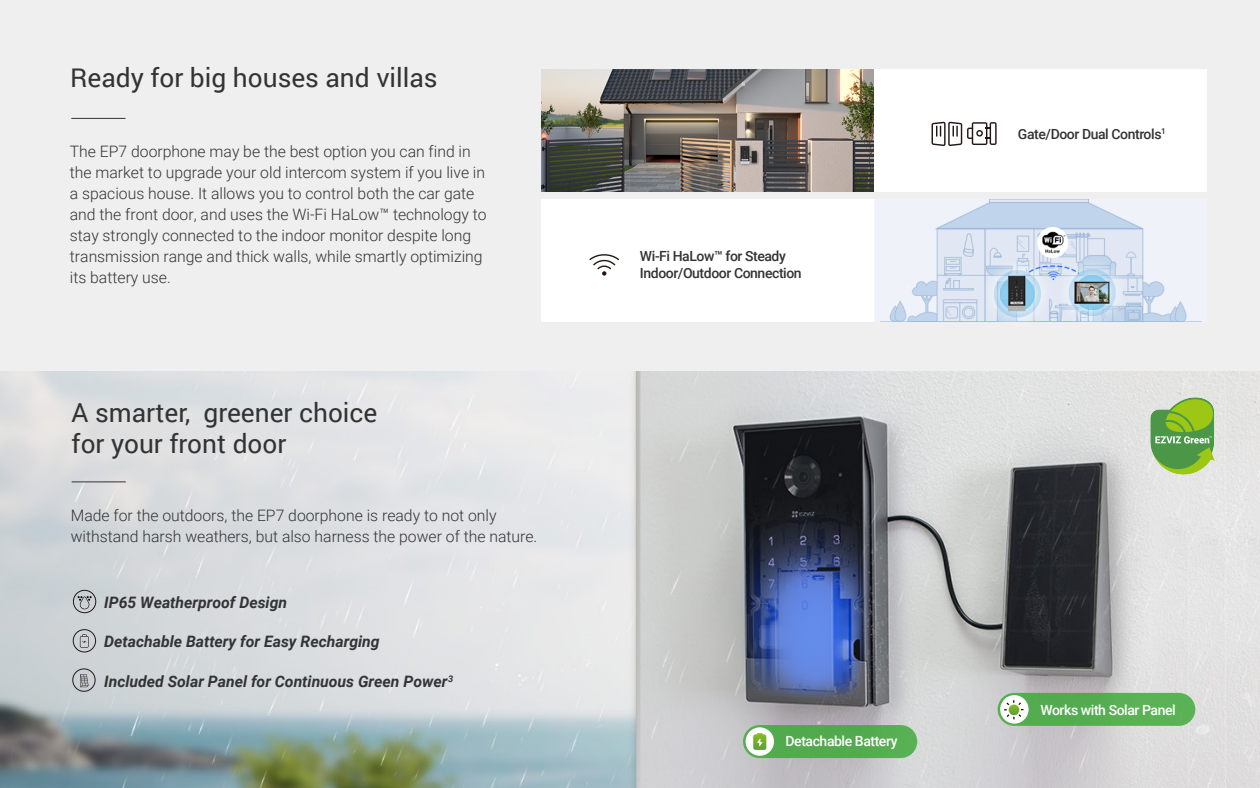
<style>
.page{position:relative;width:1260px;height:788px;background:#fff}
.page>*{position:absolute;margin:0;border:0;box-sizing:border-box;transform-origin:0 0}
.t1{font:26.25px/31.5px "Roboto";color:#333}
.t2{font:300 15.75px/21px "Roboto";color:#333}
.t3{font:italic 700 15.75px "Roboto";color:#333}
.t4{font:500 14px/16.8px "Roboto";letter-spacing:-.03em;color:#333}
.t5{font:500 14px "Roboto";letter-spacing:-.03em;color:#fff}
</style>
<div class="page">
<div style="left:0;top:0;width:1260px;height:394px;background:#efefef"></div>
<hr style="left:71px;top:118px;width:54px;height:1px;background:#333">
<img style="left:0;top:372px;width:1260px;height:416px">
<hr style="left:72px;top:481px;width:54px;height:1px;background:#333">
<img style="left:1112px;top:371px;width:140px;height:131px">
<img style="left:542px;top:69px;width:332px;height:123px">
<img style="left:880px;top:199px;width:322px;height:123px">
<div style="left:874px;top:69px;width:333px;height:123px;background:#fff"></div>
<div style="left:542px;top:199px;width:332px;height:123px;background:#fff"></div>
<svg style="left:932px;top:122px;width:65px;height:24px"></svg>
<svg style="left:589px;top:254px;width:30px;height:21px"></svg>
<div style="left:743px;top:725px;width:174px;height:33px;background:#53ab4f;border-radius:16px"></div>
<div style="left:746px;top:727px;width:28px;height:28px;background:#fff;border-radius:50%"></div>
<svg style="left:753px;top:733px;width:13px;height:16px"></svg>
<div style="left:998px;top:692px;width:197px;height:33px;background:#57af52;border-radius:16px"></div>
<div style="left:1000px;top:695px;width:29px;height:28px;background:#fff;border-radius:50%"></div>
<svg style="left:1004px;top:700px;width:20px;height:19px"></svg>
<svg style="left:80px;top:674px;width:8px;height:13px"></svg>
<svg style="left:80px;top:634px;width:9px;height:13px"></svg>
<svg style="left:78px;top:596px;width:13px;height:13px"></svg>
<div style="left:73px;top:590px;width:23px;height:23px;border:1px solid #231815;border-radius:50%"></div>
<div style="left:73px;top:629px;width:23px;height:23px;border:1px solid #231815;border-radius:50%"></div>
<div style="left:72px;top:668px;width:24px;height:23px;border:1px solid #231815;border-radius:50%"></div>
<h1 class="t1" style="left:70px;top:61px;width:369px">Ready for big houses and villas</h1>
<p class="t2" style="left:70px;top:140px;width:418px">The EP7 doorphone may be the best option you can find in the market to upgrade your old intercom system if you live in a spacious house. It allows you to control both the car gate and the front door, and uses the Wi-Fi HaLow™ technology to stay strongly connected to the indoor monitor despite long transmission range and thick walls, while smartly optimizing its battery use.</p>
<h1 class="t1" style="left:72px;top:395px;width:307px">A smarter, greener choice for your front door</h1>
<p class="t2" style="left:71px;top:504px;width:468px">Made for the outdoors, the EP7 doorphone is ready to not only withstand harsh weathers, but also harness the power of the nature.</p>
<p class="t3" style="left:104px;top:591px;width:184px">IP65 Weatherproof Design</p>
<p class="t3" style="left:104px;top:630px;width:277px">Detachable Battery for Easy Recharging</p>
<p class="t3" style="left:104px;top:670px;width:351px">Included Solar Panel for Continuous Green Power<sup>3</sup></p>
<p class="t4" style="left:640px;top:247px;width:163px">Wi-Fi HaLow™ for Steady<br>Indoor/Outdoor Connection</p>
<p class="t5" style="left:786px;top:731px;width:113px">Detachable Battery</p>
<p class="t4" style="left:1018px;top:125px;width:149px">Gate/Door Dual Controls<sup>1</sup></p>
<p class="t5" style="left:1040px;top:699px;width:137px">Works with Solar Panel</p>
</div>
